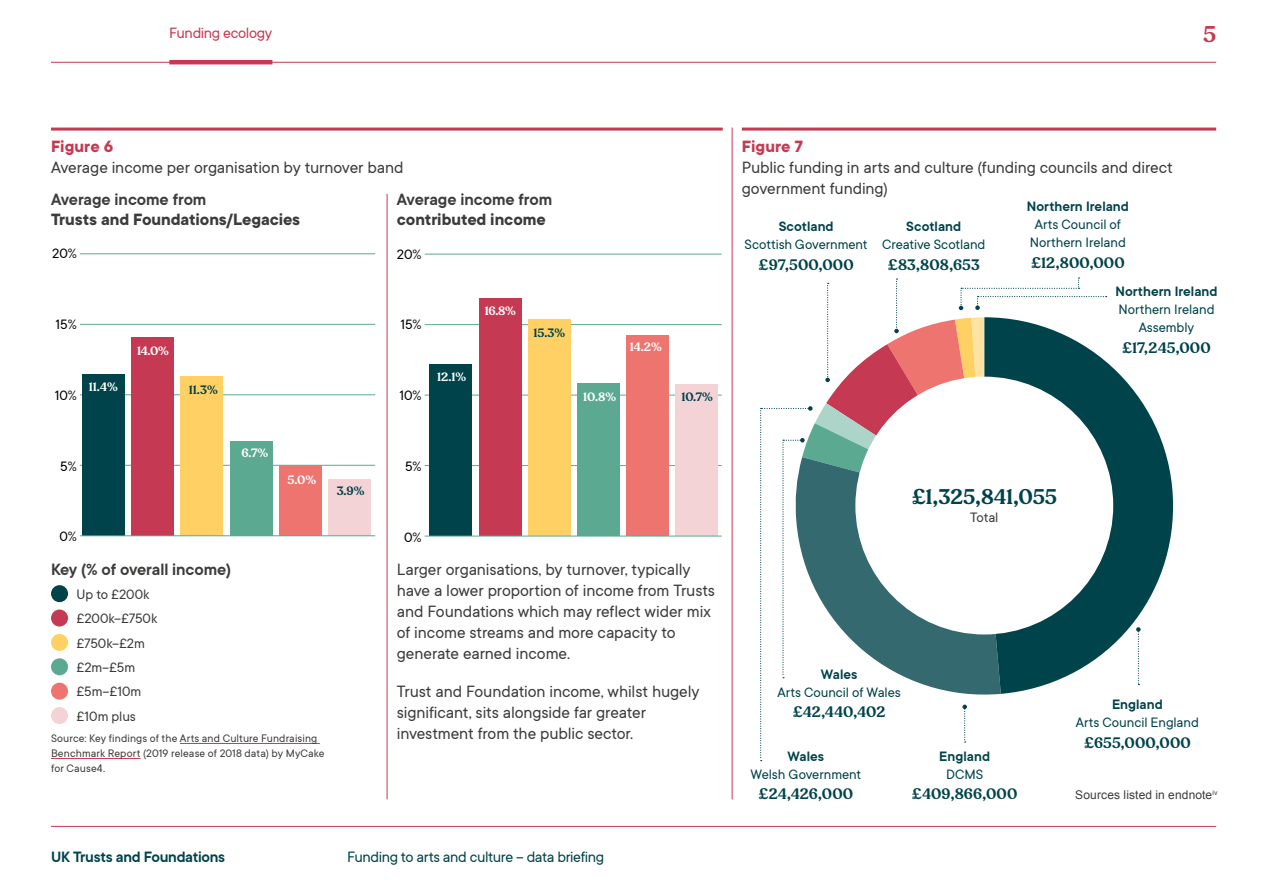
<style>
.page{position:relative;width:1263px;height:893px;background:#fff}
.page>*{position:absolute;margin:0;border:0;box-sizing:border-box;transform-origin:0 0}
.t1{font:600 22.5px "Recoleta Alt";color:#c63952}
.Chart_data_label_14{font:600 21px "Recoleta Alt";color:#00434b}
.Body_12_14pt__4mm_sp{font:18px/21px "TT Commons";letter-spacing:-.005em;color:#3c3c3b}
.Chart_heading_12_14p{font:600 18px/19.5px "TT Commons";letter-spacing:-.005em;color:#3c3c3b}
.Chart_heading_12_14p-2{font:700 18px/19.5px "TT Commons";letter-spacing:-.005em;color:#3c3c3b}
.Figure_heading_12_14{font:700 18px "TT Commons";color:#c63952}
.t2{font:16.5px "TT Commons";letter-spacing:-.025em;color:#00434b}
.t3{font:600 16.5px "TT Commons";letter-spacing:-.015em;color:#00434b}
.t4{font:16.5px "TT Commons";letter-spacing:-.02em;color:#c63952}
.Chart_legend_10_12pt{font:15px/18px "TT Commons";letter-spacing:-.005em;color:#00434b;text-align:center}
.Chart_data_label_14-2{font:600 15px "Recoleta Alt";letter-spacing:.01em;color:#00434b}
.Chart_legend_10_12pt-2{font:15px "TT Commons";letter-spacing:-.005em;color:#3c3c3b}
.t5{font:15px "TT Commons";color:#000}
.Chart_legend_10_12pt-3{font:600 15px "Recoleta Alt";letter-spacing:.01em;color:#00434b}
.Chart_legend_10_12pt-4{font:600 15px/18px "TT Commons";letter-spacing:.005em;color:#00434b;text-align:center}
.Body_12_14pt__4mm_sp-2{font:12px/15px "TT Commons";letter-spacing:.01em;color:#3c3c3b}
.t6{font:600 12px "Recoleta Alt";letter-spacing:-.005em;color:#fff}
.Source_8_10pt{font:12px "Arial";letter-spacing:.01em;color:#3c3c3b}
.t7{font:600 12px "Recoleta Alt";color:#00434b}
.s1{font-weight:600}
.s2{font-weight:700}
.s3{font-weight:400}
</style>
<div class="page">
<hr style="left:51px;top:826px;width:1165px;height:1px;background:#c63952">
<hr style="left:51px;top:62px;width:1165px;height:1px;background:#c63952">
<hr style="left:742px;top:128px;width:474px;height:3px;background:#c63952">
<hr style="left:51px;top:128px;width:672px;height:3px;background:#c63952">
<hr style="left:180px;top:743px;width:140px;height:1px;background:#c63952">
<hr style="left:51px;top:758px;width:90px;height:1px;background:#c63952">
<div style="left:51px;top:585px;width:17px;height:17px;background:#00434b;border-radius:50%"></div>
<div style="left:51px;top:609px;width:17px;height:17px;background:#c63952;border-radius:50%"></div>
<div style="left:51px;top:634px;width:17px;height:17px;background:#ffd164;border-radius:50%"></div>
<div style="left:51px;top:658px;width:17px;height:17px;background:#5ca992;border-radius:50%"></div>
<div style="left:51px;top:683px;width:17px;height:17px;background:#ee756f;border-radius:50%"></div>
<div style="left:51px;top:707px;width:17px;height:17px;background:#f3d3d5;border-radius:50%"></div>
<hr style="left:732px;top:128px;width:1px;height:671px;background:#c63952">
<hr style="left:425px;top:254px;width:297px;height:1px;background:#5ca992">
<hr style="left:425px;top:465px;width:297px;height:1px;background:#5ca992">
<hr style="left:425px;top:395px;width:297px;height:1px;background:#5ca992">
<hr style="left:425px;top:324px;width:297px;height:1px;background:#5ca992">
<div style="left:675px;top:385px;width:42px;height:151px;background:#f3d3d5"></div>
<div style="left:626px;top:335px;width:42px;height:201px;background:#ee756f"></div>
<div style="left:577px;top:383px;width:42px;height:153px;background:#5ca992"></div>
<div style="left:528px;top:319px;width:42px;height:217px;background:#ffd164"></div>
<div style="left:479px;top:298px;width:42px;height:238px;background:#c63952"></div>
<div style="left:430px;top:365px;width:42px;height:171px;background:#00434b"></div>
<hr style="left:425px;top:536px;width:297px;height:1px;background:#5ca992">
<hr style="left:80px;top:254px;width:295px;height:1px;background:#5ca992">
<hr style="left:80px;top:465px;width:295px;height:1px;background:#5ca992">
<hr style="left:80px;top:395px;width:295px;height:1px;background:#5ca992">
<hr style="left:80px;top:324px;width:295px;height:1px;background:#5ca992">
<div style="left:328px;top:479px;width:43px;height:57px;background:#f3d3d5"></div>
<div style="left:279px;top:465px;width:42px;height:71px;background:#ee756f"></div>
<div style="left:230px;top:441px;width:42px;height:95px;background:#5ca992"></div>
<div style="left:181px;top:376px;width:42px;height:160px;background:#ffd164"></div>
<div style="left:132px;top:338px;width:42px;height:198px;background:#c63952"></div>
<div style="left:82px;top:374px;width:43px;height:162px;background:#00434b"></div>
<hr style="left:80px;top:535px;width:295px;height:1px;background:#5ca992">
<svg style="left:1107px;top:362px;width:66px;height:288px;fill:#00434b"></svg>
<svg style="left:1136px;top:627px;width:5px;height:58px"></svg>
<svg style="left:760px;top:277px;width:347px;height:484px"></svg>
<hr style="left:169px;top:60px;width:103px;height:4px;background:#c63952">
<hr style="left:387px;top:194px;width:1px;height:605px;background:#c63952">
<p class="t4" style="left:169px;top:24px;width:105px">Funding ecology</p>
<p class="t1" style="left:1203px;top:20px;width:15px">5</p>
<p class="Figure_heading_12_14" style="left:51px;top:136px;width:64px">Figure 6</p>
<p class="Body_12_14pt__4mm_sp" style="left:51px;top:157px;width:354px">Average income per organisation by turnover band</p>
<p class="Chart_heading_12_14p-2" style="left:51px;top:190px;width:251px"><span class="s1">Average income from<br></span>Trusts and Foundations/Legacies</p>
<p class="Chart_heading_12_14p" style="left:397px;top:190px;width:157px">Average income from <span class="s2">contributed income</span></p>
<p class="t5" style="left:52px;top:246px;width:26px">20%</p>
<p class="t5" style="left:397px;top:246px;width:26px">20%</p>
<p class="t6" style="left:485px;top:304px;width:33px">16.8%</p>
<p class="t5" style="left:56px;top:316px;width:23px">15%</p>
<p class="t5" style="left:400px;top:317px;width:23px">15%</p>
<p class="t7" style="left:533px;top:325px;width:33px">15.3%</p>
<p class="t6" style="left:137px;top:343px;width:33px">14.0%</p>
<p class="t6" style="left:630px;top:339px;width:34px">14.2%</p>
<p class="t5" style="left:55px;top:387px;width:24px">10%</p>
<p class="t6" style="left:89px;top:379px;width:30px">11.4%</p>
<p class="t7" style="left:189px;top:382px;width:30px">11.3%</p>
<p class="t5" style="left:399px;top:387px;width:24px">10%</p>
<p class="t6" style="left:437px;top:370px;width:31px">12.1%</p>
<p class="t6" style="left:583px;top:389px;width:34px">10.8%</p>
<p class="t7" style="left:681px;top:390px;width:33px">10.7%</p>
<p class="t6" style="left:241px;top:446px;width:28px">6.7%</p>
<p class="t5" style="left:60px;top:458px;width:18px">5%</p>
<p class="t5" style="left:405px;top:458px;width:18px">5%</p>
<p class="t6" style="left:287px;top:472px;width:30px">5.0%</p>
<p class="t7" style="left:337px;top:483px;width:29px">3.9%</p>
<p class="t5" style="left:59px;top:528px;width:19px">0%</p>
<p class="t5" style="left:404px;top:529px;width:19px">0%</p>
<p class="Chart_heading_12_14p" style="left:51px;top:559px;width:181px">Key (% of overall income)</p>
<p class="Chart_legend_10_12pt-2" style="left:77px;top:586px;width:74px">Up to £200k</p>
<p class="Chart_legend_10_12pt-2" style="left:77px;top:611px;width:82px">£200k–£750k</p>
<p class="Chart_legend_10_12pt-2" style="left:77px;top:635px;width:70px">£750k–£2m</p>
<p class="Chart_legend_10_12pt-2" style="left:77px;top:659px;width:60px">£2m–£5m</p>
<p class="Chart_legend_10_12pt-2" style="left:77px;top:684px;width:66px">£5m–£10m</p>
<p class="Chart_legend_10_12pt-2" style="left:77px;top:708px;width:61px">£10m plus</p>
<p class="Body_12_14pt__4mm_sp-2" style="left:51px;top:731px;width:275px">Source: Key findings of the Arts and Culture Fundraising<br>Benchmark Report (2019 release of 2018 data) by MyCake for Cause4.</p>
<p class="Body_12_14pt__4mm_sp" style="left:397px;top:559px;width:320px">Larger organisations, by turnover, typically have a lower proportion of income from Trusts and Foundations which may reflect wider mix of income streams and more capacity to generate earned income.</p>
<p class="Body_12_14pt__4mm_sp" style="left:397px;top:681px;width:304px">Trust and Foundation income, whilst hugely significant, sits alongside far greater investment from the public sector.</p>
<p class="t3" style="left:51px;top:848px;width:176px">UK Trusts and Foundations</p>
<p class="t2" style="left:347px;top:848px;width:259px">Funding to arts and culture – data briefing</p>
<p class="Figure_heading_12_14" style="left:742px;top:136px;width:63px">Figure 7</p>
<p class="Body_12_14pt__4mm_sp" style="left:742px;top:157px;width:432px">Public funding in arts and culture (funding councils and direct government funding)</p>
<p class="Chart_legend_10_12pt" style="left:745px;top:217px;width:125px"><span class="s1">Scotland<br></span>Scottish Government</p>
<p class="Chart_data_label_14-2" style="left:759px;top:255px;width:97px">£97,500,000</p>
<p class="Chart_legend_10_12pt" style="left:882px;top:217px;width:105px"><span class="s1">Scotland<br></span>Creative Scotland</p>
<p class="Chart_data_label_14-2" style="left:888px;top:255px;width:93px">£83,808,653</p>
<p class="Chart_legend_10_12pt" style="left:1027px;top:198px;width:104px"><span class="s1">Northern Ireland<br></span>Arts Council of<br>Northern Ireland</p>
<p class="Chart_legend_10_12pt-3" style="left:1031px;top:254px;width:95px">£12,800,000</p>
<p class="Chart_legend_10_12pt" style="left:1115px;top:282px;width:104px"><span class="s1">Northern Ireland<br></span>Northern Ireland<br>Assembly</p>
<p class="Chart_legend_10_12pt-3" style="left:1122px;top:338px;width:90px">£17,245,000</p>
<p class="Chart_data_label_14" style="left:915px;top:473px;width:140px">£285,596,239</p>
<p class="Chart_data_label_14" style="left:912px;top:484px;width:147px">£1,325,841,055</p>
<p class="Chart_legend_10_12pt-2" style="left:970px;top:510px;width:30px">Total</p>
<p class="Chart_legend_10_12pt" style="left:777px;top:665px;width:125px"><span class="s1">Wales<br></span>Arts Council of Wales</p>
<p class="Chart_data_label_14-2" style="left:793px;top:703px;width:94px">£42,440,402</p>
<p class="Chart_legend_10_12pt" style="left:750px;top:747px;width:112px"><span class="s1">Wales<br></span>Welsh Government</p>
<p class="Chart_data_label_14-2" style="left:759px;top:785px;width:96px">£24,426,000</p>
<p class="Chart_legend_10_12pt-4" style="left:939px;top:747px;width:52px">England<br><span class="s3">DCMS</span></p>
<p class="Chart_data_label_14-2" style="left:912px;top:785px;width:107px">£409,866,000</p>
<p class="Chart_legend_10_12pt" style="left:1076px;top:696px;width:125px"><span class="s1">England<br></span>Arts Council England</p>
<p class="Chart_data_label_14-2" style="left:1084px;top:734px;width:108px">£655,000,000</p>
<p class="Source_8_10pt" style="left:1075px;top:787px;width:144px">Sources listed in endnote<sup>iv</sup></p>
</div>
